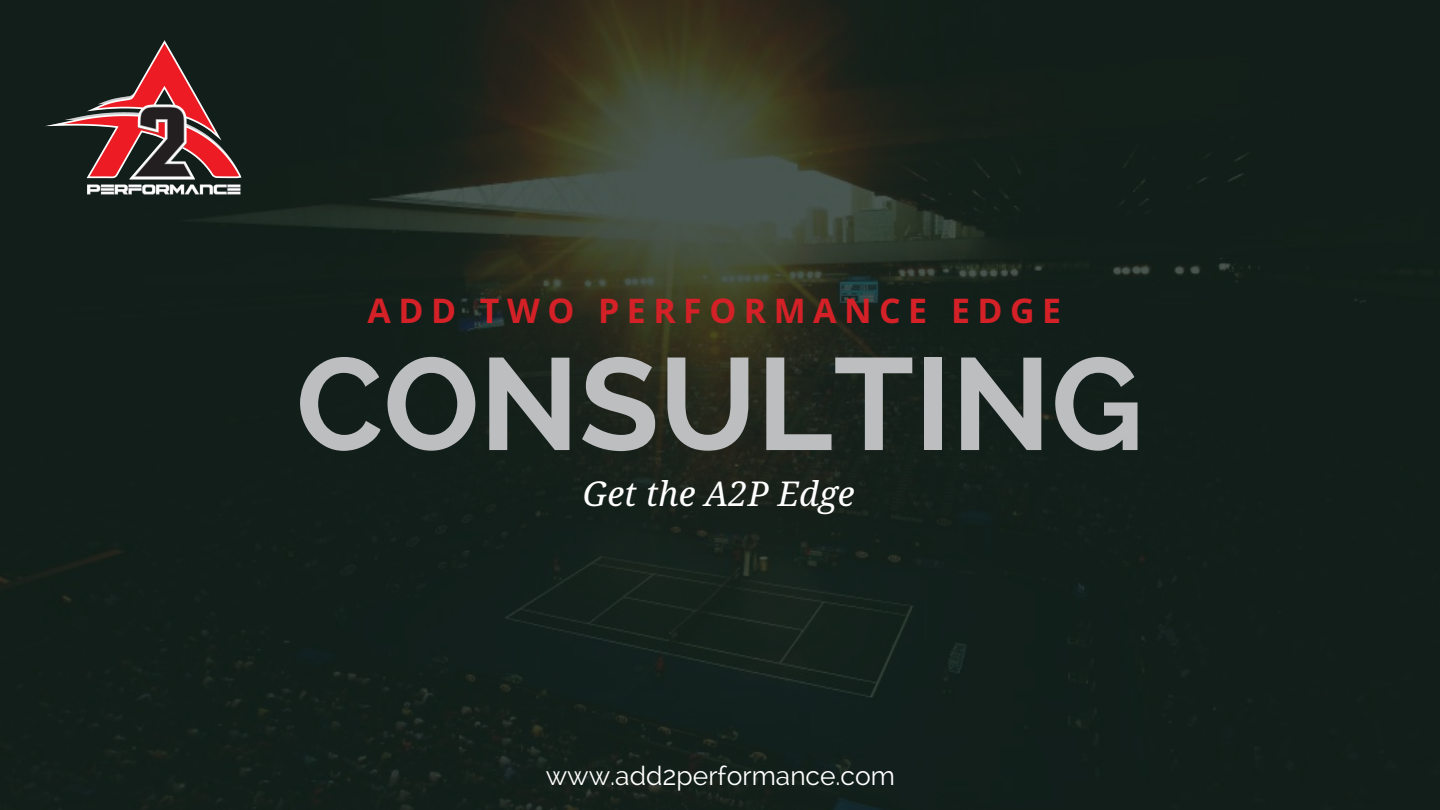
<style>
.page{position:relative;width:1440px;height:810px;background:#fff}
.page>*{position:absolute;margin:0;border:0;box-sizing:border-box;transform-origin:0 0}
.t1{font:700 130.3px "Raleway";color:#bdbec0}
.t2{font:italic 34.2px "Droid Serif";color:#fff}
.t3{font:700 34px "Open Sans";letter-spacing:.22em;color:#d32127}
.t4{font:26.4px "Raleway";color:#fff}
</style>
<div class="page">
<img style="left:0;top:0;width:1440px;height:810px">
<img style="left:36px;top:10px;width:244px;height:244px">
<p class="t3" style="left:368px;top:287px;width:695px">ADD TWO PERFORMANCE EDGE</p>
<h1 class="t1" style="left:296px;top:328px;width:849px">CONSULTING</h1>
<p class="t2" style="left:583px;top:474px;width:273px">Get the A2P Edge</p>
<p class="t4" style="left:546px;top:760px;width:351px">www.add2performance.com</p>
</div>
